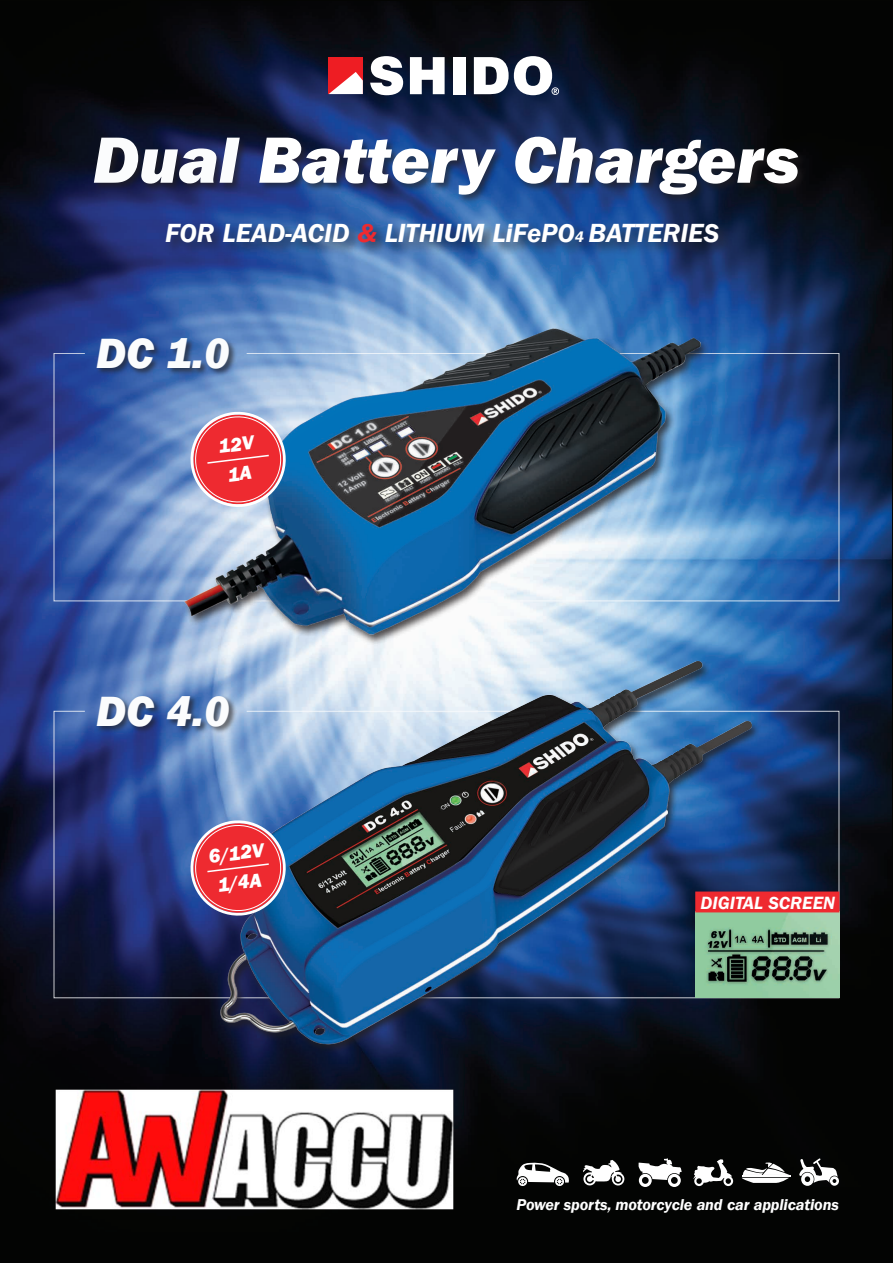
<style>
.page{position:relative;width:893px;height:1263px;background:#fff}
.page>*{position:absolute;margin:0;border:0;box-sizing:border-box;transform-origin:0 0}
.t1{font:italic 800 67.65px "Franklin Gothic LT Com";color:#fff}
.t2{font:italic 800 43.5px "Franklin Gothic LT Com";color:#fbfcfd}
.t3{font:27px "Franklin Gothic LT Com Dm It";color:#fff}
.t4{font:italic 800 19.8px "Franklin Gothic LT Com";color:#fff}
.t5{font:18.3px "Franklin Gothic LT Com Dm It";color:#fff}
.t6{font:16.2px "Franklin Gothic LT Com Dm It";letter-spacing:-.01em;color:#fff}
.s1{color:#fbfcfd}
.s2{color:#ee2a30}
.s3{font-size:15.75px}
</style>
<div class="page">
<img style="left:0;top:1px;width:892px;height:1262px">
<div style="left:328px;top:57px;width:35px;height:37px;background:#ee1d23"></div>
<svg style="left:410px;top:57px;width:35px;height:37px"></svg>
<div style="left:453px;top:57px;width:12px;height:37px;background:#fff"></div>
<svg style="left:370px;top:56px;width:33px;height:39px"></svg>
<svg style="left:474px;top:56px;width:85px;height:39px"></svg>
<svg style="left:329px;top:72px;width:34px;height:22px"></svg>
<div style="left:93px;top:136px;width:715px;height:68px;background:#231f20;opacity:.63"></div>
<div style="left:164px;top:221px;width:569px;height:35px;background:#231f20;opacity:.63"></div>
<svg style="left:582px;top:1159px;width:42px;height:26px"></svg>
<svg style="left:638px;top:1158px;width:44px;height:29px"></svg>
<svg style="left:693px;top:1159px;width:40px;height:27px"></svg>
<hr style="left:742px;top:1176px;width:49px;height:1px;background:#fff">
<svg style="left:742px;top:1162px;width:48px;height:21px"></svg>
<svg style="left:799px;top:1158px;width:40px;height:28px"></svg>
<svg style="left:517px;top:1162px;width:52px;height:24px"></svg>
<div style="left:96px;top:338px;width:141px;height:38px;background:#231f20;opacity:.63"></div>
<svg style="left:54px;top:353px;width:785px;height:248px;background:#3863a6"></svg>
<img style="left:181px;top:311px;width:549px;height:345px">
<div style="left:96px;top:695px;width:141px;height:39px;background:#231f20;opacity:.63"></div>
<svg style="left:54px;top:711px;width:785px;height:287px;background:#1e2f65"></svg>
<img style="left:169px;top:656px;width:611px;height:424px">
<img style="left:695px;top:912px;width:144px;height:86px">
<div style="left:695px;top:891px;width:144px;height:21px;background:#ee2a30"></div>
<svg style="left:189px;top:819px;width:98px;height:98px;background:#bb5167"></svg>
<img style="left:54px;top:1088px;width:400px;height:122px">
<svg style="left:189px;top:410px;width:98px;height:98px;background:#d46573"></svg>
<p class="t1" style="left:93px;top:121px;width:708px"><span class="s1">Dual</span> Battery Chargers</p>
<p class="t3" style="left:165px;top:218px;width:555px">FOR LEAD-ACID <span class="s2">&amp;</span> LITHIUM LiFePO<span class="s3">4</span> BATTERIES</p>
<p class="t2" style="left:96px;top:328px;width:135px">DC 1.0</p>
<p class="t2" style="left:96px;top:686px;width:135px">DC 4.0</p>
<p class="t4" style="left:207px;top:845px;width:57px;rotate:-7deg">6/12V</p>
<p class="t4" style="left:217px;top:873px;width:46px;rotate:-7deg">1/4A</p>
<p class="t5" style="left:701px;top:892px;width:136px">DIGITAL SCREEN</p>
<p class="t6" style="left:517px;top:1195px;width:324px">Power sports, motorcycle and car applications</p>
</div>
